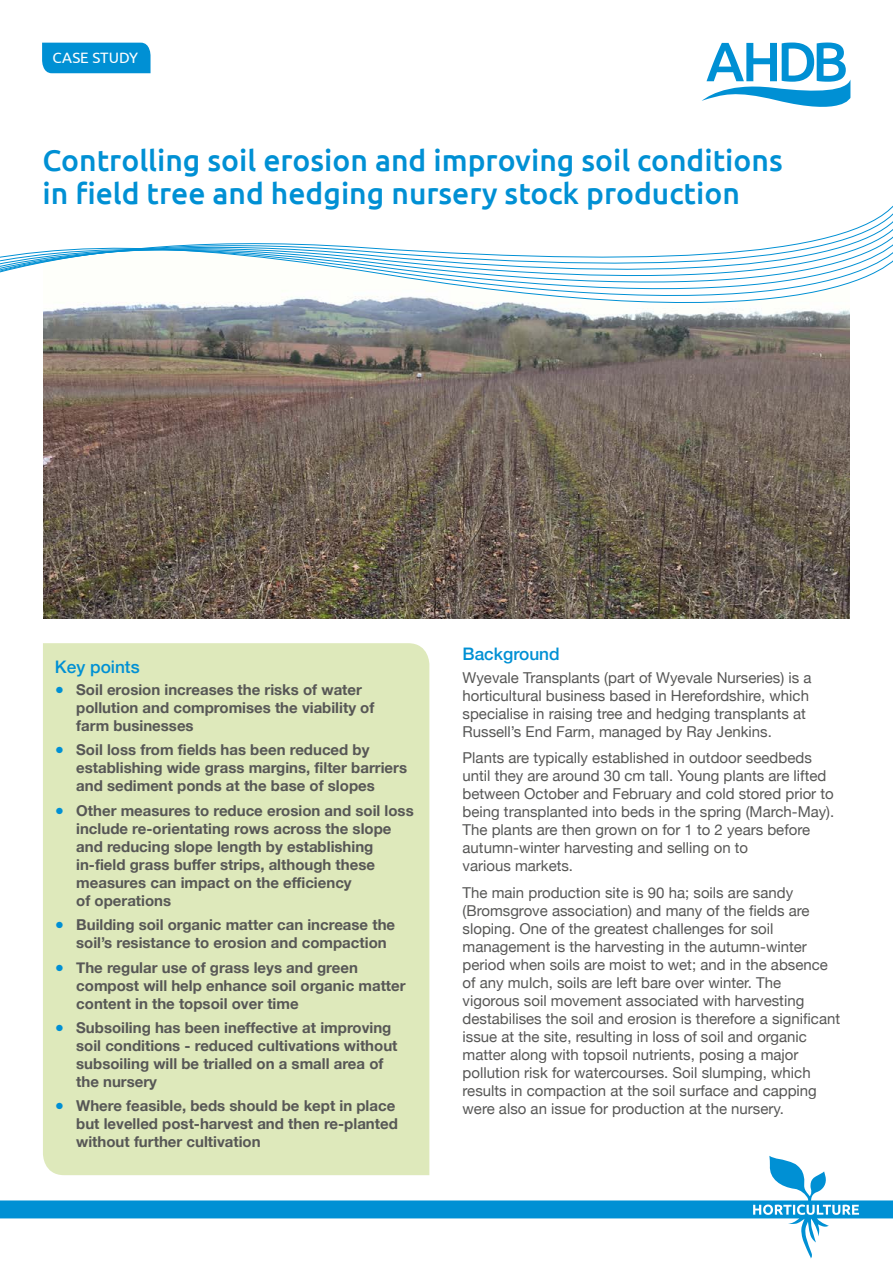
<style>
.page{position:relative;width:893px;height:1263px;background:#fff}
.page>*{position:absolute;margin:0;border:0;box-sizing:border-box;transform-origin:0 0}
.MAIN_TITLE{font:500 30px/33px "Ubuntu";color:#0090d4}
.BLUE_SUB_HEADING_1{font:500 17.25px "Helvetica Neue";color:#0090d4}
.MAIN_BODY{font:15px/18px "Helvetica Neue";color:#575756}
.t1{font:700 15px/18px "Helvetica Neue";color:#575756}
.FACT_SHEET_TAB{font:15px "Ubuntu";color:#fff}
.s1{font-weight:400;color:#0090d4}
</style>
<div class="page">
<svg style="left:702px;top:43px;width:148px;height:64px"></svg>
<img style="left:43px;top:315px;width:806px;height:303px">
<svg style="left:0;top:205px;width:893px;height:110px"></svg>
<div style="left:42px;top:43px;width:109px;height:30px;background:#0090d4"></div>
<div style="left:43px;top:643px;width:386px;height:513px;background:#dee9bb"></div>
<svg style="left:0;top:1156px;width:893px;height:102px"></svg>
<p class="FACT_SHEET_TAB" style="left:53px;top:48px;width:87px">CASE STUDY</p>
<p class="MAIN_TITLE" style="left:43px;top:142px;width:742px">Controlling soil erosion and improving soil conditions in field tree and hedging nursery stock production</p>
<p class="BLUE_SUB_HEADING_1" style="left:55px;top:653px;width:86px">Key points</p>
<p class="t1" style="left:76px;top:681px;width:300px;text-indent:-21px"><span class="s1">●</span> Soil erosion increases the risks of water pollution and compromises the viability of farm businesses</p>
<p class="t1" style="left:76px;top:741px;width:332px;text-indent:-21px"><span class="s1">●</span> Soil loss from fields has been reduced by establishing wide grass margins, filter barriers and sediment ponds at the base of slopes</p>
<p class="t1" style="left:76px;top:802px;width:339px;text-indent:-21px"><span class="s1">●</span> Other measures to reduce erosion and soil loss include re-orientating rows across the slope and reducing slope length by establishing in-field grass buffer strips, although these measures can impact on the efficiency<br>of operations</p>
<p class="t1" style="left:76px;top:916px;width:320px;text-indent:-21px"><span class="s1">●</span> Building soil organic matter can increase the soil’s resistance to erosion and compaction</p>
<p class="t1" style="left:76px;top:958px;width:331px;text-indent:-21px"><span class="s1">●</span> The regular use of grass leys and green compost will help enhance soil organic matter content in the topsoil over time</p>
<p class="t1" style="left:76px;top:1019px;width:323px;text-indent:-21px"><span class="s1">●</span> Subsoiling has been ineffective at improving soil conditions - reduced cultivations without subsoiling will be trialled on a small area of the nursery</p>
<p class="t1" style="left:76px;top:1097px;width:323px;text-indent:-21px"><span class="s1">●</span> Where feasible, beds should be kept in place but levelled post-harvest and then re-planted without further cultivation</p>
<p class="BLUE_SUB_HEADING_1" style="left:463px;top:640px;width:99px">Background</p>
<p class="MAIN_BODY" style="left:463px;top:669px;width:350px">Wyevale Transplants (part of Wyevale Nurseries) is a horticultural business based in Herefordshire, which specialise in raising tree and hedging transplants at Russell’s End Farm, managed by Ray Jenkins.</p>
<p class="MAIN_BODY" style="left:463px;top:750px;width:373px">Plants are typically established in outdoor seedbeds until they are around 30 cm tall. Young plants are lifted between October and February and cold stored prior to being transplanted into beds in the spring (March-May).<br>The plants are then grown on for 1 to 2 years before autumn-winter harvesting and selling on to<br>various markets.</p>
<p class="MAIN_BODY" style="left:463px;top:884px;width:379px">The main production site is 90 ha; soils are sandy (Bromsgrove association) and many of the fields are sloping. One of the greatest challenges for soil management is the harvesting in the autumn-winter period when soils are moist to wet; and in the absence of any mulch, soils are left bare over winter. The vigorous soil movement associated with harvesting destabilises the soil and erosion is therefore a significant issue at the site, resulting in loss of soil and organic matter along with topsoil nutrients, posing a major pollution risk for watercourses. Soil slumping, which results in compaction at the soil surface and capping were also an issue for production at the nursery.</p>
</div>
